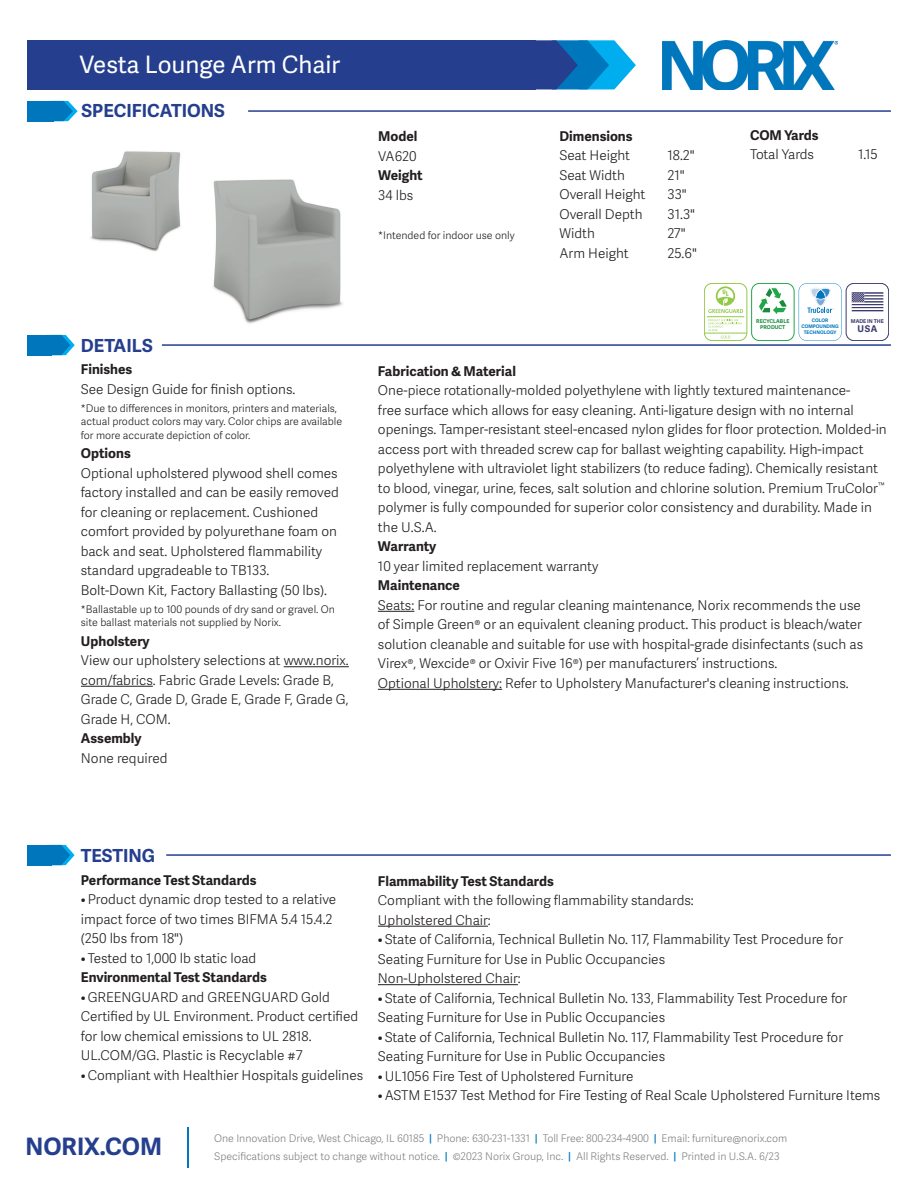
<style>
.page{position:relative;width:918px;height:1188px;background:#fff}
.page>*{position:absolute;margin:0;border:0;box-sizing:border-box;transform-origin:0 0}
.t1{font:24px "Adelle Sans";color:#fff}
.t2{font:700 24px "Adelle Sans";color:#253f8e}
.t3{font:700 18px "Adelle Sans";color:#253f8e}
.t4{font:300 13.5px/19.5px "Adelle Sans";color:#231f20}
.t5{font:700 13.5px "Adelle Sans";color:#231f20}
.t6{font:300 10.5px/13.5px "Adelle Sans";color:#231f20}
.t7{font:300 10.5px "Adelle Sans";color:#808285}
.t8{font:700 9.3px "Adelle Sans";color:#3d3b6e}
.t9{font:700 5.25px/6.3px "Adelle Sans";color:#1a8b3d;text-align:center}
.t10{font:700 5.25px "Adelle Sans";color:#3d3b6e}
.t11{font:700 4.8px/5.8px "Adelle Sans";color:#0077bd;text-align:center}
.s1{font-weight:600;color:#0077bd}
</style>
<div class="page">
<hr style="left:187px;top:1127px;width:2px;height:41px;background:#0077bd">
<img style="left:663px;top:40px;width:174px;height:50px">
<svg style="left:535px;top:40px;width:101px;height:49px;background:#2883c2"></svg>
<div style="left:27px;top:40px;width:508px;height:49px;background:#253f8e"></div>
<hr style="left:378px;top:611px;width:36px;height:1px;background:#231f20">
<hr style="left:378px;top:689px;width:124px;height:1px;background:#231f20">
<svg style="left:52px;top:335px;width:23px;height:20px"></svg>
<div style="left:27px;top:335px;width:25px;height:20px;background:#0077bd"></div>
<hr style="left:162px;top:344px;width:729px;height:2px;background:#253f8e">
<hr style="left:284px;top:666px;width:65px;height:1px;background:#231f20">
<hr style="left:81px;top:686px;width:72px;height:1px;background:#231f20">
<svg style="left:52px;top:845px;width:23px;height:20px"></svg>
<div style="left:27px;top:845px;width:25px;height:20px;background:#0077bd"></div>
<hr style="left:166px;top:854px;width:725px;height:2px;background:#253f8e">
<hr style="left:378px;top:926px;width:110px;height:1px;background:#231f20">
<hr style="left:378px;top:984px;width:140px;height:1px;background:#231f20">
<svg style="left:53px;top:101px;width:25px;height:20px"></svg>
<div style="left:27px;top:101px;width:26px;height:20px;background:#0077bd"></div>
<hr style="left:248px;top:110px;width:643px;height:2px;background:#253f8e">
<img style="left:213px;top:179px;width:130px;height:145px">
<img style="left:90px;top:151px;width:91px;height:101px">
<div style="left:846px;top:283px;width:43px;height:58px;border:1px solid #3d3b6e;border-radius:8px"></div>
<svg style="left:852px;top:292px;width:31px;height:19px"></svg>
<div style="left:751px;top:283px;width:43px;height:58px;border:1px solid #23a649;border-radius:8px"></div>
<svg style="left:758px;top:287px;width:29px;height:27px"></svg>
<div style="left:704px;top:283px;width:43px;height:58px;border:1px solid #92c947;border-radius:8px"></div>
<hr style="left:704px;top:333px;width:43px;height:1px;background:#92c947">
<hr style="left:707px;top:316px;width:37px;height:1px;background:#92c947">
<svg style="left:708px;top:286px;width:35px;height:27px"></svg>
<svg style="left:708px;top:319px;width:34px;height:19px"></svg>
<svg style="left:799px;top:283px;width:43px;height:58px"></svg>
<p class="t1" style="left:79px;top:48px;width:262px">Vesta Lounge Arm Chair</p>
<p class="t3" style="left:82px;top:98px;width:145px">SPECIFICATIONS</p>
<p class="t3" style="left:81px;top:332px;width:73px">DETAILS</p>
<p class="t5" style="left:81px;top:360px;width:53px">Finishes</p>
<p class="t4" style="left:81px;top:379px;width:216px">See Design Guide for finish options.</p>
<p class="t6" style="left:81px;top:401px;width:263px">*Due to differences in monitors, printers and materials, actual product colors may vary. Color chips are available for more accurate depiction of color.</p>
<p class="t5" style="left:81px;top:444px;width:51px">Options</p>
<p class="t4" style="left:81px;top:463px;width:259px">Optional upholstered plywood shell comes factory installed and can be easily removed for cleaning or replacement. Cushioned comfort provided by polyurethane foam on back and seat. Upholstered flammability standard upgradeable to TB133.</p>
<p class="t4" style="left:81px;top:580px;width:248px">Bolt-Down Kit, Factory Ballasting (50 lbs).</p>
<p class="t6" style="left:81px;top:602px;width:256px">*Ballastable up to 100 pounds of dry sand or gravel. On site ballast materials not supplied by Norix.</p>
<p class="t5" style="left:81px;top:631px;width:70px">Upholstery</p>
<p class="t4" style="left:81px;top:650px;width:269px">View our upholstery selections at www.norix. com/fabrics. Fabric Grade Levels: Grade B, Grade C, Grade D, Grade E, Grade F, Grade G, Grade H, COM.</p>
<p class="t5" style="left:81px;top:729px;width:62px">Assembly</p>
<p class="t4" style="left:81px;top:748px;width:88px">None required</p>
<p class="t5" style="left:378px;top:127px;width:41px">Model</p>
<p class="t4" style="left:378px;top:146px;width:40px">VA620</p>
<p class="t5" style="left:378px;top:166px;width:46px">Weight</p>
<p class="t4" style="left:378px;top:185px;width:37px">34 lbs</p>
<p class="t6" style="left:378px;top:228px;width:138px">*Intended for indoor use only</p>
<p class="t5" style="left:560px;top:126px;width:75px">Dimensions</p>
<p class="t4" style="left:560px;top:145px;width:72px">Seat Height</p>
<p class="t4" style="left:668px;top:145px;width:29px">18.2"</p>
<p class="t4" style="left:560px;top:165px;width:67px">Seat Width</p>
<p class="t4" style="left:668px;top:165px;width:19px">21"</p>
<p class="t4" style="left:560px;top:184px;width:87px">Overall Height</p>
<p class="t4" style="left:668px;top:184px;width:21px">33"</p>
<p class="t4" style="left:560px;top:204px;width:85px">Overall Depth</p>
<p class="t4" style="left:668px;top:204px;width:29px">31.3"</p>
<p class="t4" style="left:560px;top:223px;width:37px">Width</p>
<p class="t4" style="left:668px;top:223px;width:20px">27"</p>
<p class="t4" style="left:560px;top:243px;width:71px">Arm Height</p>
<p class="t4" style="left:668px;top:243px;width:31px">25.6"</p>
<p class="t5" style="left:750px;top:125px;width:70px">COM Yards</p>
<p class="t4" style="left:750px;top:144px;width:66px">Total Yards</p>
<p class="t4" style="left:858px;top:144px;width:21px">1.15</p>
<p class="t9" style="left:756px;top:317px;width:35px">RECYCLABLE<br>PRODUCT</p>
<p class="t11" style="left:801px;top:317px;width:39px">COLOR<br>COMPOUNDING<br>TECHNOLOGY</p>
<p class="t10" style="left:851px;top:317px;width:35px">MADE IN THE</p>
<p class="t8" style="left:857px;top:322px;width:21px">USA</p>
<p class="t5" style="left:378px;top:361px;width:140px">Fabrication &amp; Material</p>
<p class="t4" style="left:378px;top:380px;width:510px">One-piece rotationally-molded polyethylene with lightly textured maintenance-<br>free surface which allows for easy cleaning. Anti-ligature design with no internal openings. Tamper-resistant steel-encased nylon glides for floor protection. Molded-in access port with threaded screw cap for ballast weighting capability. High-impact polyethylene with ultraviolet light stabilizers (to reduce fading). Chemically resistant to blood, vinegar, urine, feces, salt solution and chlorine solution. Premium TruColor<sup>™ </sup>polymer is fully compounded for superior color consistency and durability. Made in the U.S.A.</p>
<p class="t5" style="left:378px;top:537px;width:60px">Warranty</p>
<p class="t4" style="left:378px;top:556px;width:222px">10 year limited replacement warranty</p>
<p class="t5" style="left:378px;top:576px;width:84px">Maintenance</p>
<p class="t4" style="left:378px;top:595px;width:487px">Seats: For routine and regular cleaning maintenance, Norix recommends the use of Simple Green® or an equivalent cleaning product. This product is bleach/water solution cleanable and suitable for use with hospital-grade disinfectants (such as Virex®, Wexcide® or Oxivir Five 16®) per manufacturers’ instructions.</p>
<p class="t4" style="left:378px;top:673px;width:472px">Optional Upholstery: Refer to Upholstery Manufacturer's cleaning instructions.</p>
<p class="t3" style="left:81px;top:842px;width:76px">TESTING</p>
<p class="t5" style="left:81px;top:870px;width:177px">Performance Test Standards</p>
<p class="t4" style="left:81px;top:890px;width:257px">•Product dynamic drop tested to a relative impact force of two times BIFMA 5.4 15.4.2 (250 lbs from 18")</p>
<p class="t4" style="left:81px;top:948px;width:177px">• Tested to 1,000 lb static load</p>
<p class="t5" style="left:81px;top:968px;width:187px">Environmental Test Standards</p>
<p class="t4" style="left:81px;top:987px;width:279px">•GREENGUARD and GREENGUARD Gold Certified by UL Environment. Product certified for low chemical emissions to UL 2818.<br>UL.COM/GG. Plastic is Recyclable #7</p>
<p class="t4" style="left:81px;top:1065px;width:284px">•Compliant with Healthier Hospitals guidelines</p>
<p class="t5" style="left:378px;top:871px;width:177px">Flammability Test Standards</p>
<p class="t4" style="left:378px;top:890px;width:317px">Compliant with the following flammability standards:</p>
<p class="t4" style="left:378px;top:910px;width:114px">Upholstered Chair:</p>
<p class="t4" style="left:378px;top:929px;width:467px">•State of California, Technical Bulletin No. 117, Flammability Test Procedure for<br>Seating Furniture for Use in Public Occupancies</p>
<p class="t4" style="left:378px;top:968px;width:144px">Non-Upholstered Chair:</p>
<p class="t4" style="left:378px;top:988px;width:471px">•State of California, Technical Bulletin No. 133, Flammability Test Procedure for<br>Seating Furniture for Use in Public Occupancies</p>
<p class="t4" style="left:378px;top:1027px;width:467px">•State of California, Technical Bulletin No. 117, Flammability Test Procedure for<br>Seating Furniture for Use in Public Occupancies</p>
<p class="t4" style="left:378px;top:1066px;width:257px">•UL1056 Fire Test of Upholstered Furniture</p>
<p class="t4" style="left:378px;top:1085px;width:504px">•ASTM E1537 Test Method for Fire Testing of Real Scale Upholstered Furniture Items</p>
<h1 class="t2" style="left:26px;top:1129px;width:138px">NORIX.COM</h1>
<p class="t7" style="left:214px;top:1131px;width:575px">One Innovation Drive, West Chicago, IL 60185 <span class="s1">|</span> Phone: 630-231-1331 <span class="s1">|</span> Toll Free: 800-234-4900 <span class="s1">|</span> Email: furniture@norix.com</p>
<p class="t7" style="left:214px;top:1149px;width:567px">Specifications subject to change without notice. <span class="s1">|</span> ©2023 Norix Group, Inc. <span class="s1">|</span> All Rights Reserved. <span class="s1">|</span> Printed in U.S.A. 6/23</p>
</div>
